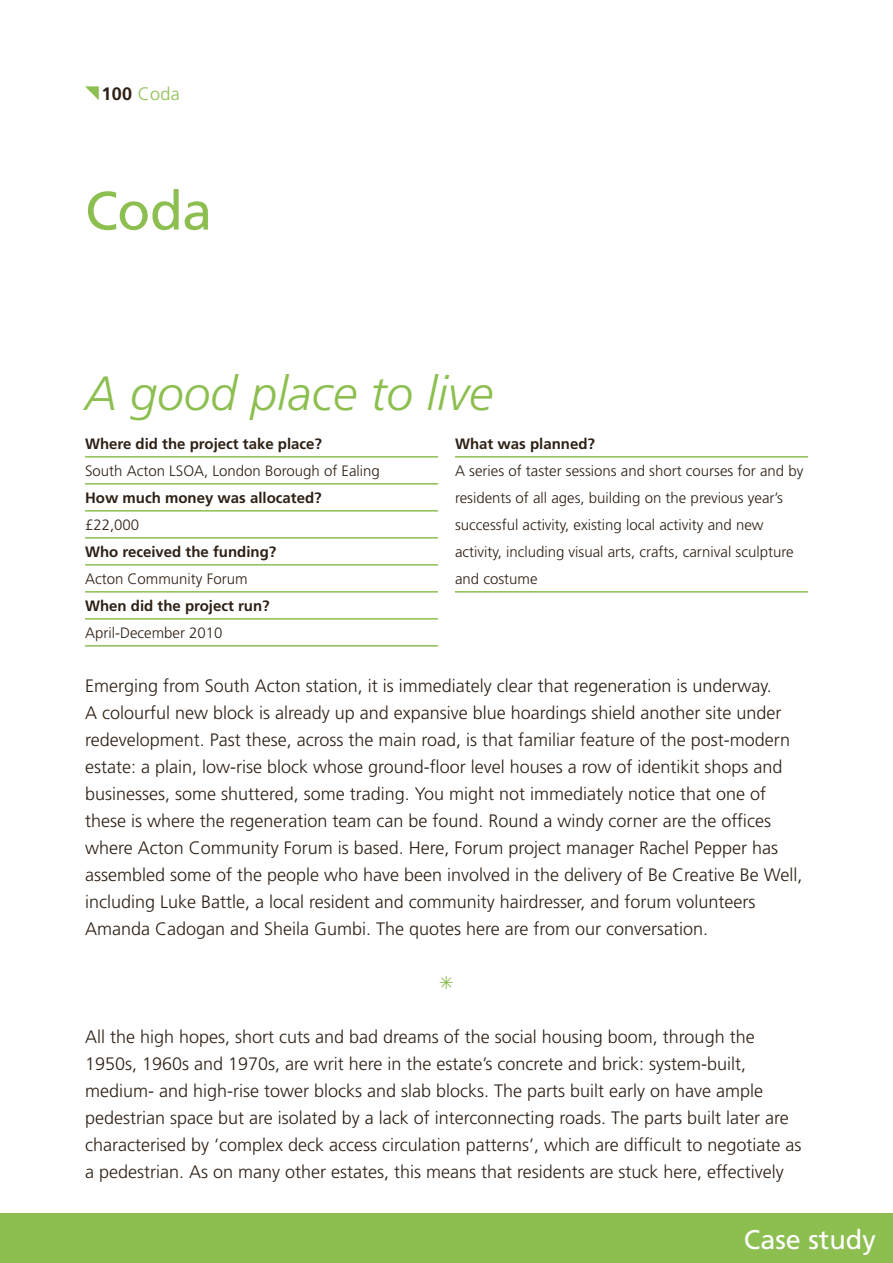
<style>
.page{position:relative;width:893px;height:1263px;background:#fff}
.page>*{position:absolute;margin:0;border:0;box-sizing:border-box;transform-origin:0 0}
.t1{font:54px "Frutiger LT Std";color:#8cbe50}
.t2{font:italic 300 48px "Frutiger LT Std";color:#8cbe50}
.t3{font:27px "Frutiger LT Std";color:#fff}
.t4{font:300 18px/27px "Frutiger LT Std";color:#2e2014}
.t5{font:300 18px "Frutiger LT Std";color:#8cbe50}
.t6{font:18px "DejaVu Sans";color:#8cbe50}
.t7{font:300 15px/27px "Frutiger LT Std";color:#2e2014}
.t8{font:700 15px "Frutiger LT Std";color:#2e2014}
.s1{font-family:"DejaVu Sans";font-weight:400}
.s2{font-weight:700;color:#2e2014}
</style>
<div class="page">
<hr style="left:85px;top:456px;width:353px;height:2px;background:#8cbe50">
<hr style="left:85px;top:483px;width:353px;height:2px;background:#8cbe50">
<hr style="left:85px;top:510px;width:353px;height:2px;background:#8cbe50">
<hr style="left:85px;top:537px;width:353px;height:2px;background:#8cbe50">
<hr style="left:85px;top:564px;width:353px;height:2px;background:#8cbe50">
<hr style="left:85px;top:591px;width:353px;height:2px;background:#8cbe50">
<hr style="left:85px;top:618px;width:353px;height:2px;background:#8cbe50">
<hr style="left:85px;top:645px;width:353px;height:2px;background:#8cbe50">
<hr style="left:455px;top:456px;width:353px;height:2px;background:#8cbe50">
<hr style="left:455px;top:591px;width:353px;height:2px;background:#8cbe50">
<div style="left:0;top:1213px;width:893px;height:50px;background:#8cbe50"></div>
<p class="t5" style="left:85px;top:83px;width:96px"><span class="s1">◥</span> <span class="s2">100</span> Coda</p>
<h1 class="t1" style="left:85px;top:179px;width:129px">Coda</h1>
<h2 class="t2" style="left:85px;top:366px;width:410px">A good place to live</h2>
<p class="t8" style="left:85px;top:434px;width:239px">Where did the project take place?</p>
<p class="t7" style="left:85px;top:457px;width:296px">South Acton LSOA, London Borough of Ealing</p>
<p class="t8" style="left:85px;top:488px;width:238px">How much money was allocated?</p>
<p class="t7" style="left:85px;top:511px;width:56px">£22,000</p>
<p class="t8" style="left:85px;top:542px;width:193px">Who received the funding?</p>
<p class="t7" style="left:85px;top:565px;width:164px">Acton Community Forum</p>
<p class="t8" style="left:85px;top:596px;width:186px">When did the project run?</p>
<p class="t7" style="left:85px;top:619px;width:139px">April-December 2010</p>
<p class="t8" style="left:455px;top:434px;width:142px">What was planned?</p>
<p class="t7" style="left:455px;top:457px;width:350px">A series of taster sessions and short courses for and by residents of all ages, building on the previous year’s successful activity, existing local activity and new activity, including visual arts, crafts, carnival sculpture and costume</p>
<p class="t4" style="left:85px;top:672px;width:719px">Emerging from South Acton station, it is immediately clear that regeneration is underway.<br>A colourful new block is already up and expansive blue hoardings shield another site under redevelopment. Past these, across the main road, is that familiar feature of the post-modern estate: a plain, low-rise block whose ground-floor level houses a row of identikit shops and businesses, some shuttered, some trading. You might not immediately notice that one of these is where the regeneration team can be found. Round a windy corner are the offices where Acton Community Forum is based. Here, Forum project manager Rachel Pepper has assembled some of the people who have been involved in the delivery of Be Creative Be Well, including Luke Battle, a local resident and community hairdresser, and forum volunteers Amanda Cadogan and Sheila Gumbi. The quotes here are from our conversation.</p>
<p class="t6" style="left:439px;top:968px;width:17px">✳</p>
<p class="t4" style="left:85px;top:1023px;width:718px">All the high hopes, short cuts and bad dreams of the social housing boom, through the 1950s, 1960s and 1970s, are writ here in the estate’s concrete and brick: system-built, medium- and high-rise tower blocks and slab blocks. The parts built early on have ample pedestrian space but are isolated by a lack of interconnecting roads. The parts built later are characterised by ‘complex deck access circulation patterns’, which are difficult to negotiate as a pedestrian. As on many other estates, this means that residents are stuck here, effectively</p>
<h3 class="t3" style="left:744px;top:1223px;width:134px">Case study</h3>
</div>
